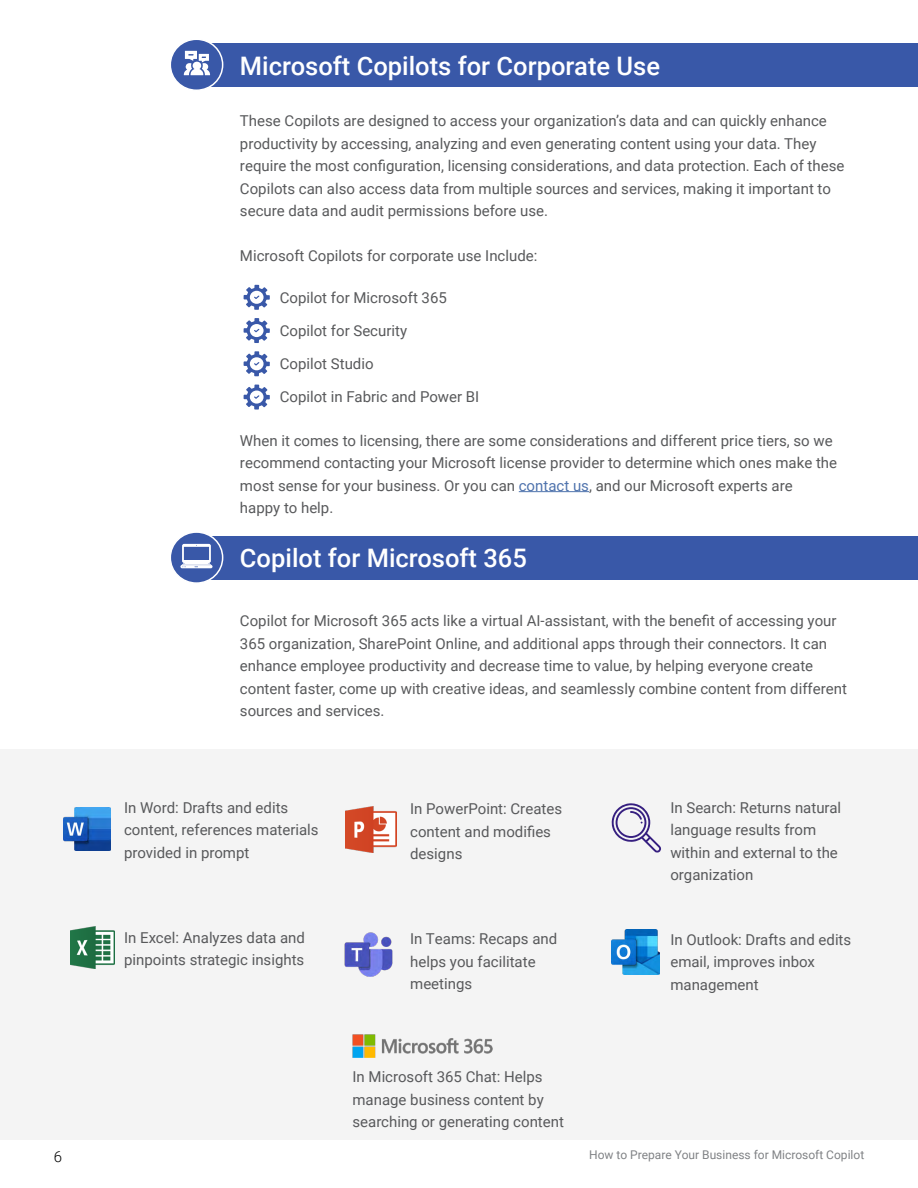
<style>
.page{position:relative;width:918px;height:1188px;background:#fff}
.page>*{position:absolute;margin:0;border:0;box-sizing:border-box;transform-origin:0 0}
.t1{font:500 25.5px "Roboto";color:#fff}
.t2{font:15px/22.5px "Roboto";color:#58595b}
.t3{font:300 15px "Roboto";color:#000}
.t4{font:12px "Roboto";color:#808285}
.s1{color:#4f73ad}
</style>
<div class="page">
<div style="left:0;top:749px;width:918px;height:391px;background:#f4f4f4"></div>
<div style="left:197px;top:43px;width:721px;height:44px;background:#3958a8"></div>
<div style="left:170px;top:39px;width:53px;height:51px;background:#3958a8;border-radius:50%"></div>
<div style="left:170px;top:39px;width:53px;height:52px;border:2px solid #fff;border-radius:50%"></div>
<svg style="left:244px;top:285px;width:26px;height:25px"></svg>
<svg style="left:244px;top:318px;width:26px;height:25px"></svg>
<svg style="left:244px;top:351px;width:26px;height:25px"></svg>
<svg style="left:244px;top:384px;width:26px;height:26px"></svg>
<hr style="left:519px;top:491px;width:70px;height:1px;background:#4f73ad">
<div style="left:197px;top:536px;width:721px;height:43px;background:#3958a8"></div>
<div style="left:170px;top:532px;width:53px;height:51px;background:#3958a8;border-radius:50%"></div>
<div style="left:170px;top:531px;width:53px;height:53px;border:2px solid #fff;border-radius:50%"></div>
<img style="left:64px;top:807px;width:47px;height:44px">
<img style="left:346px;top:807px;width:50px;height:45px">
<svg style="left:611px;top:803px;width:50px;height:50px"></svg>
<img style="left:70px;top:927px;width:44px;height:41px">
<img style="left:344px;top:932px;width:49px;height:45px">
<img style="left:612px;top:930px;width:48px;height:44px">
<img style="left:352px;top:1035px;width:141px;height:23px">
<svg style="left:184px;top:51px;width:26px;height:24px"></svg>
<svg style="left:180px;top:544px;width:33px;height:24px"></svg>
<h1 class="t1" style="left:240px;top:48px;width:422px">Microsoft Copilots for Corporate Use</h1>
<p class="t2" style="left:240px;top:109px;width:606px">These Copilots are designed to access your organization’s data and can quickly enhance productivity by accessing, analyzing and even generating content using your data. They require the most configuration, licensing considerations, and data protection. Each of these Copilots can also access data from multiple sources and services, making it important to secure data and audit permissions before use.</p>
<p class="t2" style="left:240px;top:244px;width:299px">Microsoft Copilots for corporate use Include:</p>
<p class="t2" style="left:280px;top:286px;width:169px">Copilot for Microsoft 365</p>
<p class="t2" style="left:280px;top:319px;width:129px">Copilot for Security</p>
<p class="t2" style="left:280px;top:352px;width:95px">Copilot Studio</p>
<p class="t2" style="left:280px;top:385px;width:201px">Copilot in Fabric and Power BI</p>
<p class="t2" style="left:240px;top:428px;width:599px">When it comes to licensing, there are some considerations and different price tiers, so we recommend contacting your Microsoft license provider to determine which ones make the most sense for your business. Or you can <span class="s1">contact us</span>, and our Microsoft experts are<br>happy to help.</p>
<h1 class="t1" style="left:240px;top:540px;width:288px">Copilot for Microsoft 365</h1>
<p class="t2" style="left:240px;top:609px;width:608px">Copilot for Microsoft 365 acts like a virtual AI-assistant, with the benefit of accessing your 365 organization, SharePoint Online, and additional apps through their connectors. It can enhance employee productivity and decrease time to value, by helping everyone create content faster, come up with creative ideas, and seamlessly combine content from different sources and services.</p>
<p class="t2" style="left:124px;top:796px;width:196px">In Word: Drafts and edits content, references materials provided in prompt</p>
<p class="t2" style="left:410px;top:797px;width:153px">In PowerPoint: Creates content and modifies designs</p>
<p class="t2" style="left:670px;top:796px;width:172px">In Search: Returns natural language results from within and external to the organization</p>
<p class="t2" style="left:124px;top:926px;width:182px">In Excel: Analyzes data and pinpoints strategic insights</p>
<p class="t2" style="left:410px;top:927px;width:149px">In Teams: Recaps and helps you facilitate meetings</p>
<p class="t2" style="left:670px;top:928px;width:182px">In Outlook: Drafts and edits email, improves inbox management</p>
<p class="t2" style="left:352px;top:1065px;width:213px">In Microsoft 365 Chat: Helps manage business content by searching or generating content</p>
<p class="t3" style="left:54px;top:1147px;width:10px">6</p>
<p class="t4" style="left:589px;top:1147px;width:277px">How to Prepare Your Business for Microsoft Copilot</p>
</div>
